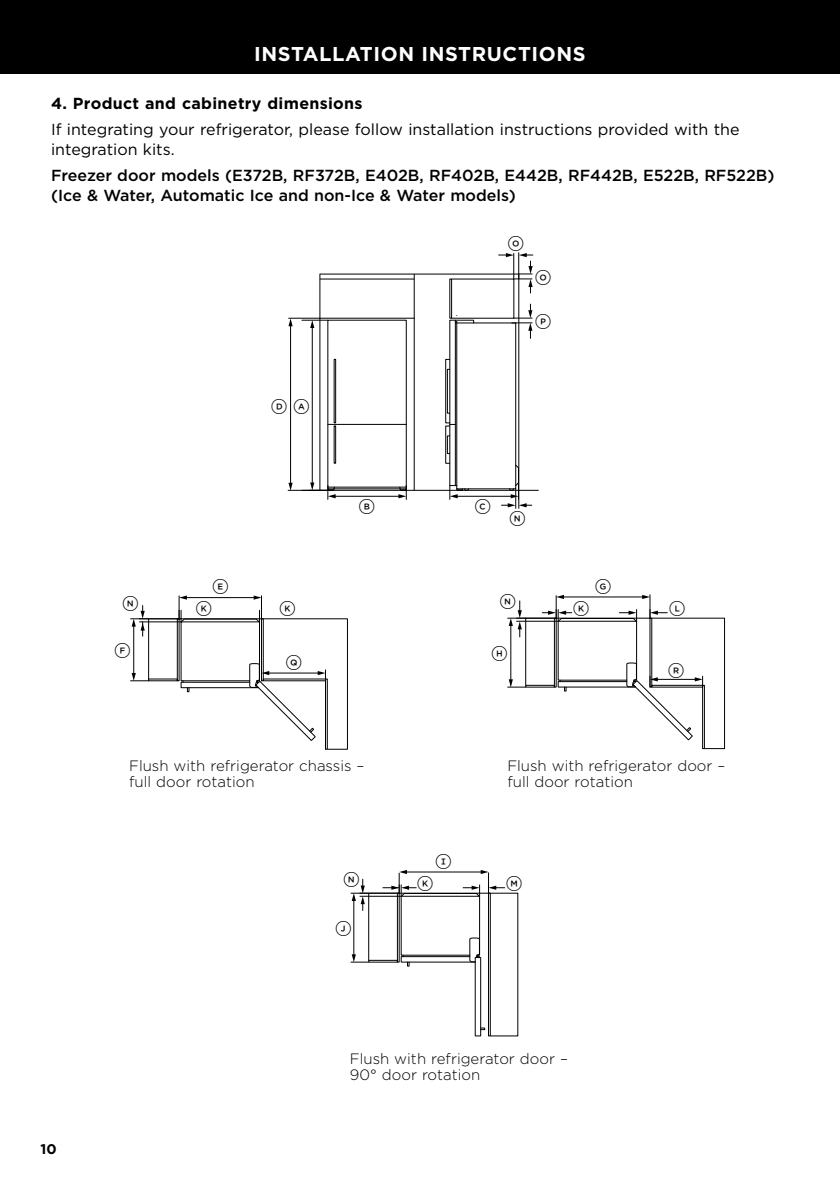
<style>
.page{position:relative;width:840px;height:1191px;background:#fff}
.page>*{position:absolute;margin:0;border:0;box-sizing:border-box;transform-origin:0 0}
.t1{font:700 20px "Gotham";letter-spacing:.03em;color:#fff}
.t2{font:500 16px/20px "Gotham";color:#000}
.t3{font:16px/20px "Gotham";color:#000}
.t4{font:700 16px "Gotham";letter-spacing:.02em;color:#000}
.t5{font:500 16px "Gotham FP Nos";color:#000}
.t6{font:300 15px/16px "Gotham";color:#000}
.t7{font:700 14px "Gotham";color:#000}
</style>
<div class="page">
<div style="left:0;top:0;width:839px;height:74px;background:#000"></div>
<svg style="left:130px;top:595px;width:218px;height:155px"></svg>
<svg style="left:507px;top:595px;width:218px;height:154px"></svg>
<svg style="left:350px;top:870px;width:168px;height:167px"></svg>
<div style="left:447px;top:436px;width:3px;height:18px;border:1px solid #000"></div>
<hr style="left:518px;top:274px;width:1px;height:216px;background:#000">
<hr style="left:413px;top:274px;width:1px;height:216px;background:#000">
<hr style="left:319px;top:274px;width:1px;height:216px;background:#000">
<hr style="left:309px;top:490px;width:229px;height:1px;background:#000">
<hr style="left:327px;top:424px;width:79px;height:1px;background:#000">
<div style="left:334px;top:359px;width:2px;height:64px;border:1px solid #000"></div>
<div style="left:334px;top:426px;width:2px;height:37px;border:1px solid #000"></div>
<div style="left:447px;top:369px;width:3px;height:44px;border:1px solid #000"></div>
<hr style="left:320px;top:278px;width:94px;height:1px;background:#000">
<hr style="left:320px;top:273px;width:198px;height:1px;background:#000">
<hr style="left:334px;top:496px;width:65px;height:1px;background:#000">
<svg style="left:398px;top:489px;width:8px;height:10px"></svg>
<hr style="left:312px;top:326px;width:1px;height:158px;background:#000">
<svg style="left:302px;top:482px;width:33px;height:17px"></svg>
<svg style="left:302px;top:320px;width:25px;height:8px"></svg>
<div style="left:445px;top:359px;width:5px;height:64px;border:1px solid #000"></div>
<div style="left:445px;top:426px;width:5px;height:37px;border:1px solid #000"></div>
<div style="left:451px;top:278px;width:63px;height:41px;border:1px solid #000"></div>
<hr style="left:320px;top:318px;width:94px;height:1px;background:#000">
<hr style="left:288px;top:318px;width:32px;height:1px;background:#000">
<hr style="left:288px;top:490px;width:42px;height:1px;background:#000">
<hr style="left:290px;top:325px;width:1px;height:159px;background:#000">
<svg style="left:288px;top:483px;width:4px;height:7px"></svg>
<svg style="left:288px;top:318px;width:4px;height:8px"></svg>
<svg style="left:498px;top:253px;width:34px;height:40px"></svg>
<svg style="left:449px;top:304px;width:83px;height:204px"></svg>
<h1 class="t1" style="left:254px;top:41px;width:333px">INSTALLATION INSTRUCTIONS</h1>
<p class="t4" style="left:51px;top:93px;width:313px">4. Product and cabinetry dimensions</p>
<p class="t3" style="left:51px;top:119px;width:689px">If integrating your refrigerator, please follow installation instructions provided with the integration kits.</p>
<p class="t2" style="left:51px;top:165px;width:724px">Freezer door models (E372B, RF372B, E402B, RF402B, E442B, RF442B, E522B, RF522B) (Ice &amp; Water, Automatic Ice and non-Ice &amp; Water models)</p>
<p class="t5" style="left:271px;top:399px;width:40px">D A</p>
<p class="t5" style="left:507px;top:236px;width:18px">O</p>
<p class="t5" style="left:534px;top:269px;width:18px">O</p>
<p class="t5" style="left:534px;top:314px;width:18px">P</p>
<p class="t5" style="left:359px;top:498px;width:18px">B</p>
<p class="t5" style="left:474px;top:498px;width:18px">C</p>
<p class="t5" style="left:509px;top:511px;width:18px">N</p>
<p class="t5" style="left:212px;top:579px;width:18px">E</p>
<p class="t5" style="left:594px;top:579px;width:18px">G</p>
<p class="t5" style="left:122px;top:595px;width:18px">N</p>
<p class="t5" style="left:499px;top:594px;width:18px">N</p>
<p class="t5" style="left:196px;top:600px;width:18px">K</p>
<p class="t5" style="left:573px;top:600px;width:18px">K</p>
<p class="t5" style="left:279px;top:600px;width:18px">K</p>
<p class="t5" style="left:668px;top:600px;width:18px">L</p>
<p class="t5" style="left:114px;top:643px;width:18px">F</p>
<p class="t5" style="left:491px;top:645px;width:18px">H</p>
<p class="t5" style="left:285px;top:655px;width:18px">Q</p>
<p class="t5" style="left:668px;top:663px;width:18px">R</p>
<p class="t6" style="left:129px;top:757px;width:237px">Flush with refrigerator chassis – full door rotation</p>
<p class="t6" style="left:507px;top:757px;width:219px">Flush with refrigerator door – full door rotation</p>
<p class="t5" style="left:343px;top:872px;width:18px">N</p>
<p class="t5" style="left:335px;top:920px;width:18px">J</p>
<p class="t5" style="left:435px;top:854px;width:18px">I</p>
<p class="t5" style="left:417px;top:875px;width:18px">K</p>
<p class="t5" style="left:506px;top:875px;width:18px">M</p>
<p class="t7" style="left:41px;top:1139px;width:18px">10</p>
<p class="t6" style="left:350px;top:1050px;width:219px">Flush with refrigerator door –<br>90° door rotation</p>
</div>
